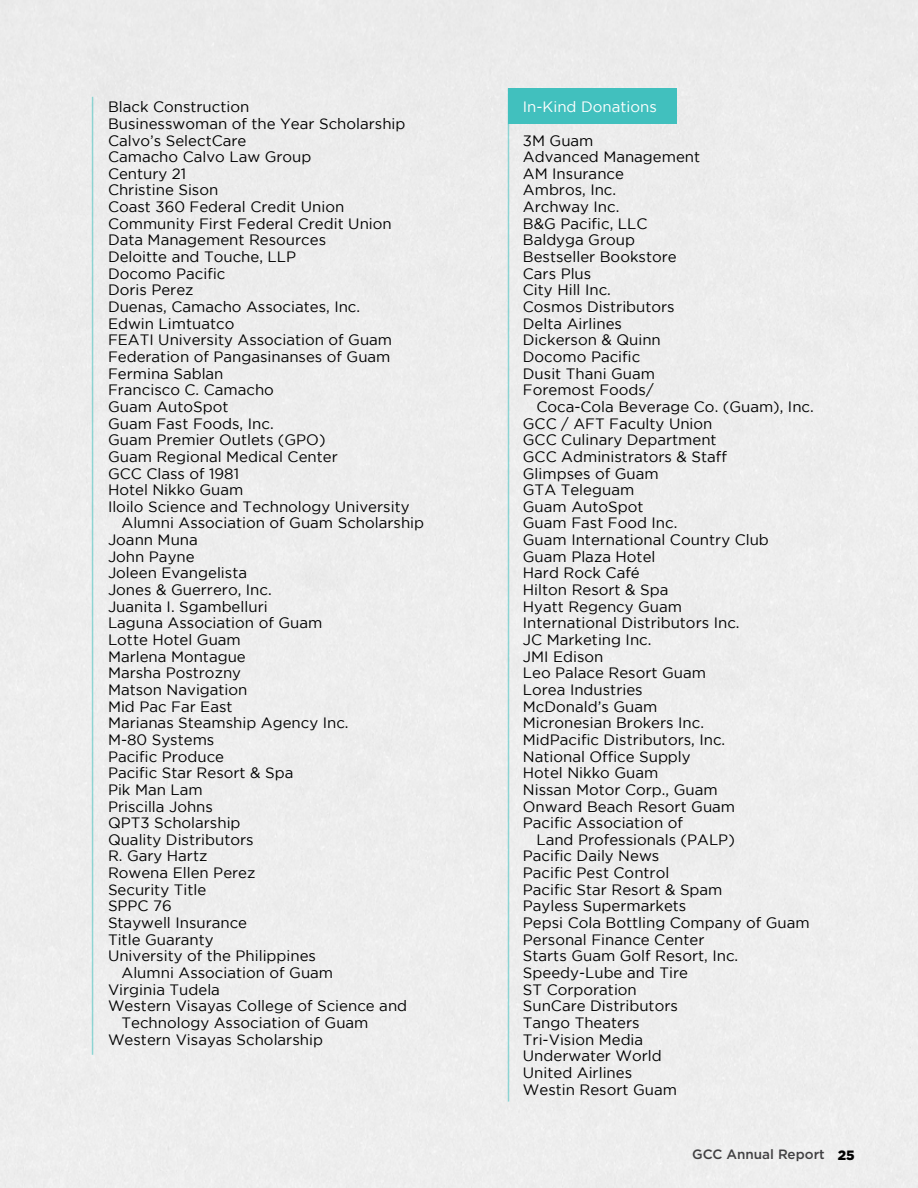
<style>
.page{position:relative;width:918px;height:1188px;background:#fff}
.page>*{position:absolute;margin:0;border:0;box-sizing:border-box;transform-origin:0 0}
.t1{font:15px/16.6px "Gotham";color:#000}
.t2{font:15px "Gotham";color:#fff}
.t3{font:500 13.5px "Gotham";color:#414042}
.s1{font-weight:900;color:#000}
</style>
<div class="page">
<div style="left:508px;top:88px;width:169px;height:36px;background:#41c0be"></div>
<hr style="left:92px;top:97px;width:1px;height:958px;background:#41c0be">
<hr style="left:508px;top:88px;width:1px;height:1014px;background:#41c0be">
<p class="t1" style="left:108px;top:98px;width:143px">Black Construction</p>
<p class="t1" style="left:108px;top:115px;width:299px">Businesswoman of the Year Scholarship</p>
<p class="t1" style="left:108px;top:132px;width:140px">Calvo’s SelectCare</p>
<p class="t1" style="left:108px;top:148px;width:205px">Camacho Calvo Law Group</p>
<p class="t1" style="left:108px;top:165px;width:80px">Century 21</p>
<p class="t1" style="left:108px;top:182px;width:112px">Christine Sison</p>
<p class="t1" style="left:108px;top:198px;width:238px">Coast 360 Federal Credit Union</p>
<p class="t1" style="left:108px;top:215px;width:285px">Community First Federal Credit Union</p>
<p class="t1" style="left:108px;top:232px;width:220px">Data Management Resources</p>
<p class="t1" style="left:108px;top:248px;width:190px">Deloitte and Touche, LLP</p>
<p class="t1" style="left:108px;top:265px;width:119px">Docomo Pacific</p>
<p class="t1" style="left:108px;top:282px;width:87px">Doris Perez</p>
<p class="t1" style="left:108px;top:298px;width:254px">Duenas, Camacho Associates, Inc.</p>
<p class="t1" style="left:108px;top:315px;width:128px">Edwin Limtuatco</p>
<p class="t1" style="left:108px;top:331px;width:286px">FEATI University Association of Guam</p>
<p class="t1" style="left:108px;top:348px;width:284px">Federation of Pangasinanses of Guam</p>
<p class="t1" style="left:108px;top:365px;width:117px">Fermina Sablan</p>
<p class="t1" style="left:108px;top:381px;width:168px">Francisco C. Camacho</p>
<p class="t1" style="left:108px;top:398px;width:122px">Guam AutoSpot</p>
<p class="t1" style="left:108px;top:415px;width:167px">Guam Fast Foods, Inc.</p>
<p class="t1" style="left:108px;top:431px;width:219px">Guam Premier Outlets (GPO)</p>
<p class="t1" style="left:108px;top:448px;width:231px">Guam Regional Medical Center</p>
<p class="t1" style="left:108px;top:465px;width:133px">GCC Class of 1981</p>
<p class="t1" style="left:108px;top:481px;width:137px">Hotel Nikko Guam</p>
<p class="t1" style="left:108px;top:498px;width:303px">Iloilo Science and Technology University</p>
<p class="t1" style="left:122px;top:515px;width:304px">Alumni Association of Guam Scholarship</p>
<p class="t1" style="left:108px;top:531px;width:91px">Joann Muna</p>
<p class="t1" style="left:108px;top:548px;width:88px">John Payne</p>
<p class="t1" style="left:108px;top:565px;width:141px">Joleen Evangelista</p>
<p class="t1" style="left:108px;top:581px;width:165px">Jones &amp; Guerrero, Inc.</p>
<p class="t1" style="left:108px;top:598px;width:161px">Juanita I. Sgambelluri</p>
<p class="t1" style="left:108px;top:615px;width:216px">Laguna Association of Guam</p>
<p class="t1" style="left:108px;top:631px;width:134px">Lotte Hotel Guam</p>
<p class="t1" style="left:108px;top:648px;width:139px">Marlena Montague</p>
<p class="t1" style="left:108px;top:664px;width:135px">Marsha Postrozny</p>
<p class="t1" style="left:108px;top:681px;width:141px">Matson Navigation</p>
<p class="t1" style="left:108px;top:698px;width:126px">Mid Pac Far East</p>
<p class="t1" style="left:108px;top:714px;width:242px">Marianas Steamship Agency Inc.</p>
<p class="t1" style="left:108px;top:731px;width:108px">M-80 Systems</p>
<p class="t1" style="left:108px;top:748px;width:118px">Pacific Produce</p>
<p class="t1" style="left:108px;top:764px;width:187px">Pacific Star Resort &amp; Spa</p>
<p class="t1" style="left:108px;top:781px;width:96px">Pik Man Lam</p>
<p class="t1" style="left:108px;top:798px;width:107px">Priscilla Johns</p>
<p class="t1" style="left:108px;top:814px;width:134px">QPT3 Scholarship</p>
<p class="t1" style="left:108px;top:831px;width:147px">Quality Distributors</p>
<p class="t1" style="left:108px;top:848px;width:101px">R. Gary Hartz</p>
<p class="t1" style="left:108px;top:864px;width:149px">Rowena Ellen Perez</p>
<p class="t1" style="left:108px;top:881px;width:100px">Security Title</p>
<p class="t1" style="left:108px;top:898px;width:65px">SPPC 76</p>
<p class="t1" style="left:108px;top:914px;width:141px">Staywell Insurance</p>
<p class="t1" style="left:108px;top:931px;width:107px">Title Guaranty</p>
<p class="t1" style="left:108px;top:948px;width:210px">University of the Philippines</p>
<p class="t1" style="left:122px;top:964px;width:213px">Alumni Association of Guam</p>
<p class="t1" style="left:108px;top:981px;width:113px">Virginia Tudela</p>
<p class="t1" style="left:108px;top:997px;width:301px">Western Visayas College of Science and</p>
<p class="t1" style="left:122px;top:1014px;width:249px">Technology Association of Guam</p>
<p class="t1" style="left:108px;top:1031px;width:216px">Western Visayas Scholarship</p>
<p class="t2" style="left:523px;top:99px;width:135px">In-Kind Donations</p>
<p class="t1" style="left:523px;top:132px;width:179px">3M Guam<br>Advanced Management<br>AM Insurance<br>Ambros, Inc.<br>Archway Inc.<br>B&amp;G Pacific, LLC<br>Baldyga Group<br>Bestseller Bookstore<br>Cars Plus<br>City Hill Inc.<br>Cosmos Distributors<br>Delta Airlines<br>Dickerson &amp; Quinn<br>Docomo Pacific<br>Dusit Thani Guam<br>Foremost Foods/</p>
<p class="t1" style="left:536px;top:398px;width:279px">Coca-Cola Beverage Co. (Guam), Inc.</p>
<p class="t1" style="left:523px;top:415px;width:191px">GCC / AFT Faculty Union</p>
<p class="t1" style="left:523px;top:431px;width:195px">GCC Culinary Department</p>
<p class="t1" style="left:523px;top:448px;width:205px">GCC Administrators &amp; Staff</p>
<p class="t1" style="left:523px;top:465px;width:137px">Glimpses of Guam</p>
<p class="t1" style="left:523px;top:481px;width:113px">GTA Teleguam</p>
<p class="t1" style="left:523px;top:498px;width:122px">Guam AutoSpot</p>
<p class="t1" style="left:523px;top:515px;width:156px">Guam Fast Food Inc.</p>
<p class="t1" style="left:523px;top:531px;width:248px">Guam International Country Club</p>
<p class="t1" style="left:523px;top:548px;width:134px">Guam Plaza Hotel</p>
<p class="t1" style="left:523px;top:565px;width:118px">Hard Rock Café</p>
<p class="t1" style="left:523px;top:581px;width:147px">Hilton Resort &amp; Spa</p>
<p class="t1" style="left:523px;top:598px;width:161px">Hyatt Regency Guam</p>
<p class="t1" style="left:523px;top:615px;width:218px">International Distributors Inc.</p>
<p class="t1" style="left:523px;top:631px;width:130px">JC Marketing Inc.</p>
<p class="t1" style="left:523px;top:648px;width:82px">JMI Edison</p>
<p class="t1" style="left:523px;top:664px;width:185px">Leo Palace Resort Guam</p>
<p class="t1" style="left:523px;top:681px;width:121px">Lorea Industries</p>
<p class="t1" style="left:523px;top:698px;width:136px">McDonald’s Guam</p>
<p class="t1" style="left:523px;top:714px;width:183px">Micronesian Brokers Inc.</p>
<p class="t1" style="left:523px;top:731px;width:204px">MidPacific Distributors, Inc.</p>
<p class="t1" style="left:523px;top:748px;width:169px">National Office Supply</p>
<p class="t1" style="left:523px;top:764px;width:137px">Hotel Nikko Guam</p>
<p class="t1" style="left:523px;top:781px;width:196px">Nissan Motor Corp., Guam</p>
<p class="t1" style="left:523px;top:798px;width:214px">Onward Beach Resort Guam</p>
<p class="t1" style="left:523px;top:814px;width:162px">Pacific Association of</p>
<p class="t1" style="left:536px;top:831px;width:200px">Land Professionals (PALP)</p>
<p class="t1" style="left:523px;top:848px;width:138px">Pacific Daily News</p>
<p class="t1" style="left:523px;top:864px;width:148px">Pacific Pest Control</p>
<p class="t1" style="left:523px;top:881px;width:201px">Pacific Star Resort &amp; Spam</p>
<p class="t1" style="left:523px;top:898px;width:165px">Payless Supermarkets</p>
<p class="t1" style="left:523px;top:914px;width:288px">Pepsi Cola Bottling Company of Guam</p>
<p class="t1" style="left:523px;top:931px;width:183px">Personal Finance Center</p>
<p class="t1" style="left:523px;top:948px;width:217px">Starts Guam Golf Resort, Inc.</p>
<p class="t1" style="left:523px;top:964px;width:167px">Speedy-Lube and Tire</p>
<p class="t1" style="left:523px;top:981px;width:116px">ST Corporation</p>
<p class="t1" style="left:523px;top:997px;width:157px">SunCare Distributors</p>
<p class="t1" style="left:523px;top:1014px;width:118px">Tango Theaters</p>
<p class="t1" style="left:523px;top:1031px;width:122px">Tri-Vision Media</p>
<p class="t1" style="left:523px;top:1047px;width:140px">Underwater World</p>
<p class="t1" style="left:523px;top:1064px;width:111px">United Airlines</p>
<p class="t1" style="left:523px;top:1081px;width:156px">Westin Resort Guam</p>
<p class="t3" style="left:692px;top:1146px;width:164px">GCC Annual Report <span class="s1">25</span></p>
</div>
